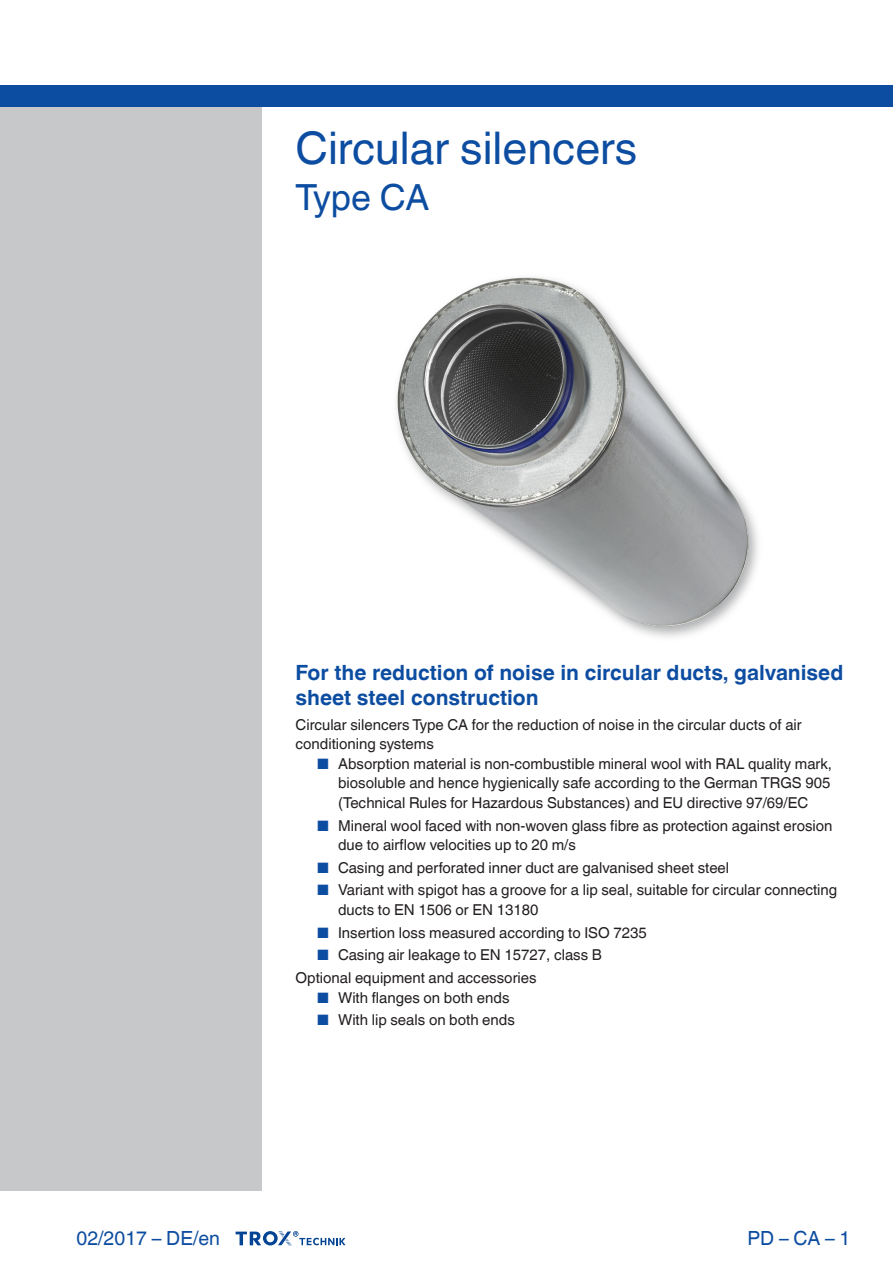
<style>
.page{position:relative;width:893px;height:1263px;background:#fff}
.page>*{position:absolute;margin:0;border:0;box-sizing:border-box;transform-origin:0 0}
.leaflet_head1{font:45px "TROX Helvetica";color:#0d4da1}
.Standard_oben_links{font:36px "TROX Helvetica";letter-spacing:-.01em;color:#0d4da1}
.leaflet_intro_descr{font:700 21px/25.5px "TROX Helvetica";color:#0d4da1}
.country{font:19.5px "TROX Helvetica";color:#0d4da1}
.pagina_li-re{font:19.5px "TROX Helvetica";color:#0d4da1}
.leaflet_intro_descr-2{font:15px/19.5px "TROX Helvetica";color:#231f20}
.s1{color:#0d4da1}
</style>
<div class="page">
<div style="left:0;top:106px;width:261px;height:1084px;background:#c7c8ca"></div>
<div style="left:0;top:85px;width:893px;height:21px;background:#0d4da1"></div>
<svg style="left:236px;top:1231px;width:110px;height:15px"></svg>
<img style="left:396px;top:277px;width:362px;height:360px">
<p class="leaflet_head1" style="left:296px;top:122px;width:343px">Circular silencers</p>
<p class="Standard_oben_links" style="left:296px;top:176px;width:135px">Type CA</p>
<p class="leaflet_intro_descr" style="left:296px;top:660px;width:549px">For the reduction of noise in circular ducts, galvanised sheet steel construction</p>
<p class="leaflet_intro_descr-2" style="left:296px;top:715px;width:508px">Circular silencers Type CA for the reduction of noise in the circular ducts of air conditioning systems</p>
<p class="leaflet_intro_descr-2" style="left:338px;top:754px;width:496px;text-align:justify;text-indent:-21px"><span class="s1">■</span> Absorption material is non-combustible mineral wool with RAL quality mark, biosoluble and hence hygienically safe according to the German TRGS 905 (Technical Rules for Hazardous Substances) and EU directive 97/69/EC</p>
<p class="leaflet_intro_descr-2" style="left:338px;top:816px;width:496px;text-indent:-21px"><span class="s1">■</span> Mineral wool faced with non-woven glass fibre as protection against erosion due to airflow velocities up to 20 m/s</p>
<p class="leaflet_intro_descr-2" style="left:317px;top:858px;width:414px"><span class="s1">■</span> Casing and perforated inner duct are galvanised sheet steel</p>
<p class="leaflet_intro_descr-2" style="left:338px;top:880px;width:501px;text-indent:-21px"><span class="s1">■</span> Variant with spigot has a groove for a lip seal, suitable for circular connecting ducts to EN 1506 or EN 13180</p>
<p class="leaflet_intro_descr-2" style="left:317px;top:923px;width:332px"><span class="s1">■</span> Insertion loss measured according to ISO 7235</p>
<p class="leaflet_intro_descr-2" style="left:317px;top:945px;width:287px"><span class="s1">■</span> Casing air leakage to EN 15727, class B</p>
<p class="leaflet_intro_descr-2" style="left:296px;top:968px;width:243px">Optional equipment and accessories</p>
<p class="leaflet_intro_descr-2" style="left:317px;top:987px;width:194px"><span class="s1">■</span> With flanges on both ends</p>
<p class="leaflet_intro_descr-2" style="left:317px;top:1010px;width:200px"><span class="s1">■</span> With lip seals on both ends</p>
<p class="country" style="left:77px;top:1227px;width:145px">02/2017 – DE/en</p>
<p class="pagina_li-re" style="left:748px;top:1227px;width:104px">PD – CA – 1</p>
</div>
